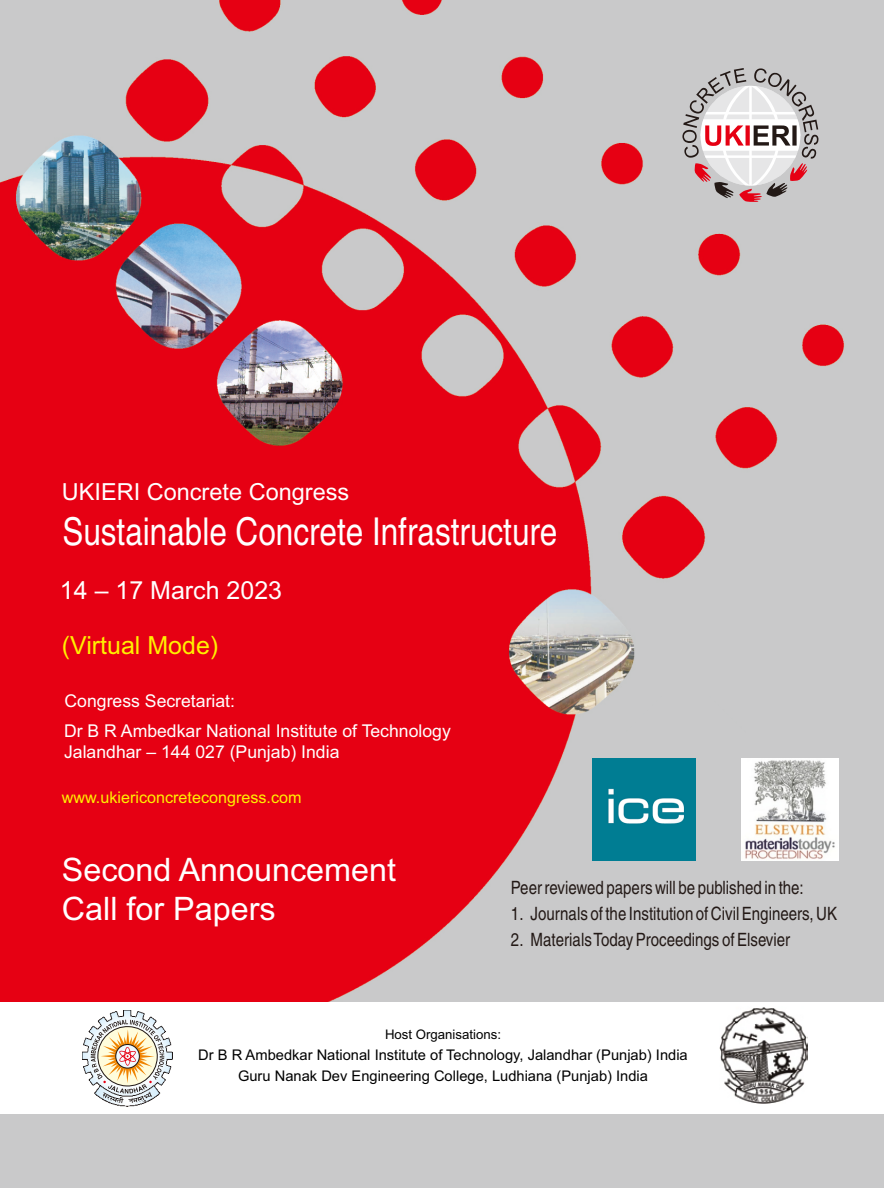
<style>
.page{position:relative;width:884px;height:1188px;background:#fff}
.page>*{position:absolute;margin:0;border:0;box-sizing:border-box;transform-origin:0 0}
.t1{font:condensed 38.4px "Helvetica";color:#fff}
.t2{font:32.25px/38.2px "Arial";color:#fff}
.t3{font:24.9px "Arial";color:#fff}
.t4{font:24.9px "Arial";color:#fff100}
.t5{font:23.55px "Arial";color:#fff}
.t6{font:condensed 18.3px "Helvetica";color:#231916}
.t7{font:17.55px/29.8px "Arial";color:#fff}
.t8{font:16.2px "Arial";color:#fff100}
.t9{font:14.7px/20.7px "Arial";color:#000;text-align:center}
.t10{font:13.2px "Arial";color:#000}
</style>
<div class="page">
<img style="left:0;top:0;width:884px;height:1188px">
<svg style="left:682px;top:68px;width:136px;height:134px"></svg>
<div style="left:0;top:1003px;width:884px;height:111px;background:#fff"></div>
<img style="left:719px;top:1007px;width:88px;height:97px">
<img style="left:82px;top:1011px;width:91px;height:72px">
<img style="left:109px;top:1103px;width:36px;height:3px">
<svg style="left:91px;top:1020px;width:73px;height:83px"></svg>
<div style="left:609px;top:681px;width:153px;height:152px;background:#c9c9ca"></div>
<img style="left:741px;top:758px;width:98px;height:103px">
<img style="left:593px;top:758px;width:102px;height:103px">
<p class="t5" style="left:62px;top:483px;width:289px">UKIERI Concrete Congress</p>
<h1 class="t1" style="left:62px;top:517px;width:496px">Sustainable Concrete Infrastructure</h1>
<h3 class="t3" style="left:60px;top:581px;width:224px">14 – 17 March 2023</h3>
<h3 class="t4" style="left:62px;top:635px;width:158px">(Virtual Mode)</h3>
<p class="t7" style="left:64px;top:688px;width:388px">Congress Secretariat:<br>Dr B R Ambedkar National Institute of Technology</p>
<p class="t7" style="left:64px;top:738px;width:277px">Jalandhar – 144 027 (Punjab) India</p>
<p class="t8" style="left:62px;top:791px;width:241px">www.ukiericoncretecongress.com</p>
<h2 class="t2" style="left:62px;top:854px;width:336px">Second Announcement<br>Call for Papers</h2>
<p class="t6" style="left:511px;top:880px;width:294px">Peer reviewed papers will be published in the:</p>
<p class="t6" style="left:511px;top:906px;width:327px">1. Journals of the Institution of Civil Engineers, UK</p>
<p class="t6" style="left:511px;top:932px;width:281px">2. Materials Today Proceedings of Elsevier</p>
<p class="t10" style="left:385px;top:1030px;width:118px">Host Organisations:</p>
<p class="t9" style="left:198px;top:1046px;width:491px">Dr B R Ambedkar National Institute of Technology, Jalandhar (Punjab) India<br>Guru Nanak Dev Engineering College, Ludhiana (Punjab) India</p>
</div>
